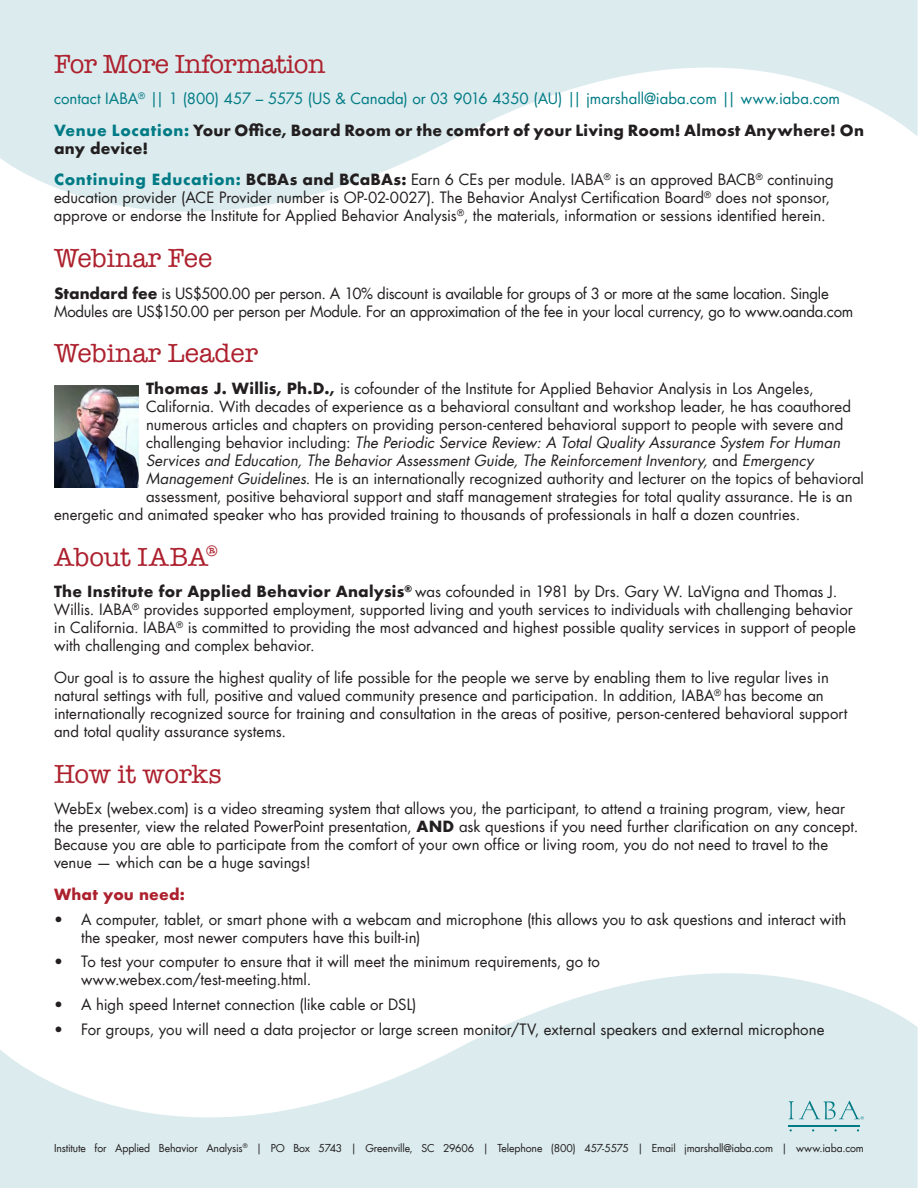
<style>
.page{position:relative;width:918px;height:1188px;background:#fff}
.page>*{position:absolute;margin:0;border:0;box-sizing:border-box;transform-origin:0 0}
.t1{font:27px "American Typewriter";letter-spacing:-.01em;color:#ad212e}
.t2{font:15px/18px "Futura";color:#231f20}
.t3{font:15px/18px "Futura";letter-spacing:-.02em;color:#231f20}
.t4{font:italic 15px "Futura";color:#231f20}
.t5{font:700 15px/18px "Futura";letter-spacing:.015em;color:#231f20}
.t6{font:15px "Futura";letter-spacing:-.005em;color:#007b85}
.t7{font:700 15px "Futura";letter-spacing:.015em;color:#ad212e}
.t8{font:10.5px "Futura";letter-spacing:-.015em;color:#231f20}
.s1{color:#007b85}
.s2{font-weight:700;color:#007b85}
.s3{font-weight:700}
.s4{font-style:normal}
.s5{font-style:italic}
</style>
<div class="page">
<svg style="left:0;top:973px;width:918px;height:215px;fill:#dbebee"></svg>
<svg style="left:0;top:0;width:918px;height:212px;fill:#dbebee"></svg>
<hr style="left:789px;top:1125px;width:71px;height:2px;background:#007b85">
<svg style="left:789px;top:1101px;width:75px;height:19px"></svg>
<img style="left:54px;top:385px;width:85px;height:102px">
<p class="t1" style="left:54px;top:43px;width:273px">For More Information</p>
<p class="t6" style="left:54px;top:89px;width:788px">contact IABA<sup>®</sup> || 1 (800) 457 – 5575 (US &amp; Canada) or 03 9016 4350 (AU) || jmarshall@iaba.com || www.iaba.com</p>
<p class="t5" style="left:54px;top:121px;width:811px"><span class="s1">Venue Location:</span> Your Office, Board Room or the comfort of your Living Room! Almost Anywhere! On any device!</p>
<p class="t2" style="left:54px;top:171px;width:781px"><span class="s2">Continuing Education:</span> <span class="s3">BCBAs and BCaBAs:</span> Earn 6 CEs per module. IABA<sup>®</sup> is an approved BACB<sup>®</sup> continuing education provider (ACE Provider number is OP-02-0027). The Behavior Analyst Certification Board<sup>®</sup> does not sponsor, approve or endorse the Institute for Applied Behavior Analysis<sup>®</sup>, the materials, information or sessions identified herein.</p>
<p class="t1" style="left:54px;top:237px;width:160px">Webinar Fee</p>
<p class="t3" style="left:54px;top:284px;width:801px"><span class="s3">Standard fee</span> is US$500.00 per person. A 10% discount is available for groups of 3 or more at the same location. Single<br>Modules are US$150.00 per person per Module. For an approximation of the fee in your local currency, go to www.oanda.com</p>
<p class="t1" style="left:54px;top:333px;width:206px">Webinar Leader</p>
<p class="t2" style="left:146px;top:380px;width:669px"><span class="s3">Thomas J. Willis, Ph.D.,</span> is cofounder of the Institute for Applied Behavior Analysis in Los Angeles,</p>
<p class="t2" style="left:146px;top:398px;width:707px">California. With decades of experience as a behavioral consultant and workshop leader, he has coauthored</p>
<p class="t2" style="left:146px;top:416px;width:699px">numerous articles and chapters on providing person-centered behavioral support to people with severe and</p>
<p class="t4" style="left:146px;top:433px;width:696px"><span class="s4">challenging behavior including:</span> The Periodic Service Review: A Total Quality Assurance System For Human</p>
<p class="t4" style="left:146px;top:451px;width:669px">Services and Education, The Behavior Assessment Guide, The Reinforcement Inventory, <span class="s4">and</span> Emergency</p>
<p class="t2" style="left:146px;top:470px;width:719px"><span class="s5">Management Guidelines</span>. He is an internationally recognized authority and lecturer on the topics of behavioral</p>
<p class="t2" style="left:146px;top:488px;width:708px">assessment, positive behavioral support and staff management strategies for total quality assurance. He is an</p>
<p class="t2" style="left:54px;top:506px;width:748px">energetic and animated speaker who has provided training to thousands of professionals in half a dozen countries.</p>
<p class="t1" style="left:54px;top:536px;width:166px">About IABA®</p>
<p class="t2" style="left:54px;top:583px;width:804px"><span class="s3">The Institute for Applied Behavior Analysis</span><sup>®</sup> was cofounded in 1981 by Drs. Gary W. LaVigna and Thomas J.<br>Willis. IABA<sup>®</sup> provides supported employment, supported living and youth services to individuals with challenging behavior in California. IABA<sup>®</sup> is committed to providing the most advanced and highest possible quality services in support of people with challenging and complex behavior.</p>
<p class="t2" style="left:54px;top:669px;width:795px">Our goal is to assure the highest quality of life possible for the people we serve by enabling them to live regular lives in natural settings with full, positive and valued community presence and participation. In addition, IABA<sup>®</sup> has become an internationally recognized source for training and consultation in the areas of positive, person-centered behavioral support and total quality assurance systems.</p>
<p class="t1" style="left:54px;top:753px;width:169px">How it works</p>
<p class="t2" style="left:54px;top:800px;width:806px">WebEx (webex.com) is a video streaming system that allows you, the participant, to attend a training program, view, hear the presenter, view the related PowerPoint presentation, <span class="s3">AND</span> ask questions if you need further clarification on any concept.<br>Because you are able to participate from the comfort of your own office or living room, you do not need to travel to the venue — which can be a huge savings!</p>
<p class="t7" style="left:54px;top:883px;width:132px">What you need:</p>
<p class="t2" style="left:81px;top:910px;width:767px;text-indent:-27px">• A computer, tablet, or smart phone with a webcam and microphone (this allows you to ask questions and interact with the speaker, most newer computers have this built-in)</p>
<p class="t2" style="left:81px;top:953px;width:520px;text-indent:-27px">• To test your computer to ensure that it will meet the minimum requirements, go to www.webex.com/test-meeting.html.</p>
<p class="t2" style="left:54px;top:996px;width:364px">• A high speed Internet connection (like cable or DSL)</p>
<p class="t2" style="left:54px;top:1020px;width:772px">• For groups, you will need a data projector or large screen monitor/TV, external speakers and external microphone</p>
<p class="t8" style="left:54px;top:1141px;width:812px">Institute for Applied Behavior Analysis<sup>®</sup> | PO Box 5743 | Greenville, SC 29606 | Telephone (800) 457-5575 | Email jmarshall@iaba.com | www.iaba.com</p>
</div>
